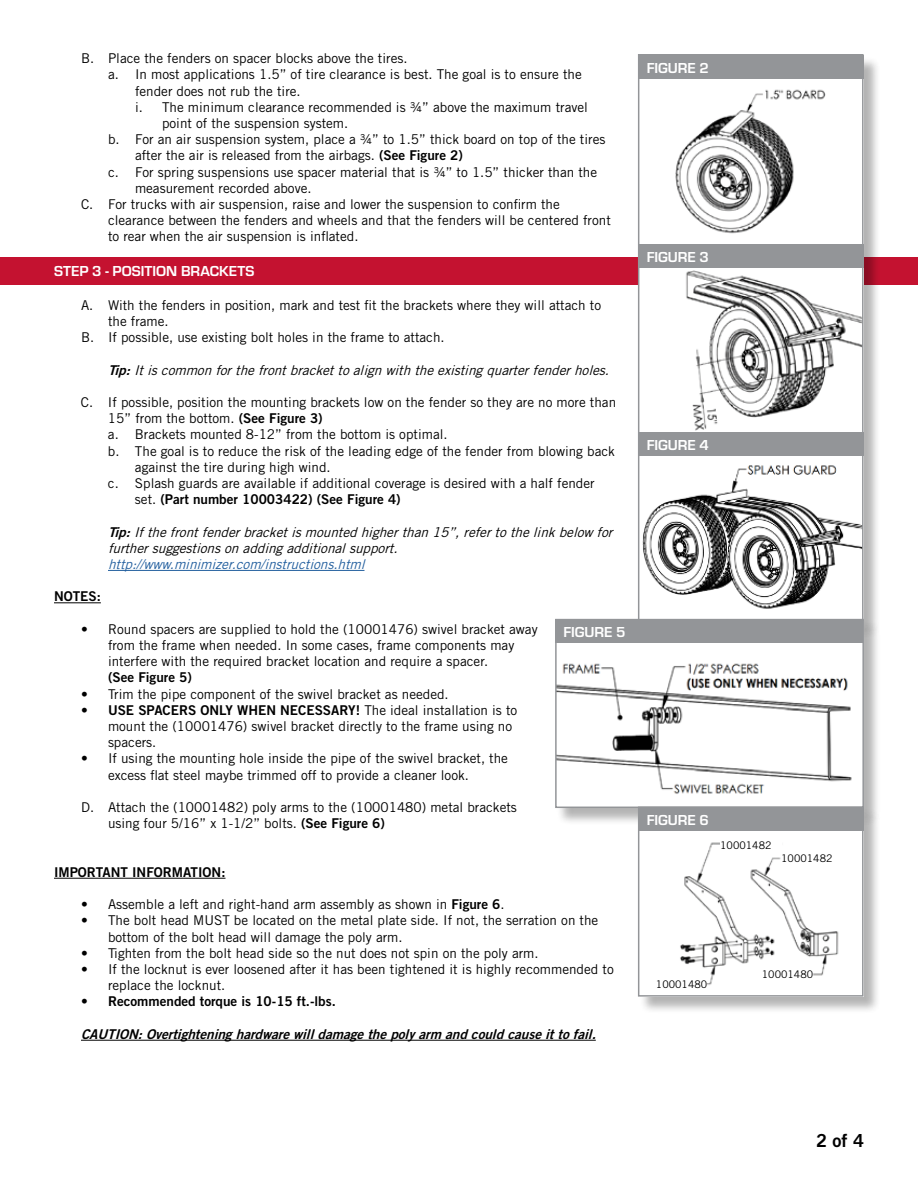
<style>
.page{position:relative;width:918px;height:1188px;background:#fff}
.page>*{position:absolute;margin:0;border:0;box-sizing:border-box;transform-origin:0 0}
.t1{font:18px "Trade Gothic LT Std Bd 2";color:#000}
.t2{font:700 15px "Eurostile";color:#fff}
.t3{font:13.5px/16.2px "Trade Gothic LT Std";color:#000}
.t4{font:italic 13.5px/16.2px "Trade Gothic LT Std";color:#000}
.t5{font:13.5px "Trade Gothic LT Std Bd 2";color:#000}
.t6{font:italic 13.5px "Trade Gothic LT Std Bd 2";color:#000}
.t7{font:italic 13.5px "Trade Gothic LT Std";color:#215e9e}
.t8{font:10.5px "Trade Gothic LT Std";color:#000}
.s1{font-family:"Trade Gothic LT Std Bd 2"}
.s2{font-family:"Trade Gothic LT Std"}
</style>
<div class="page">
<div style="left:0;top:257px;width:918px;height:28px;background:#c41230"></div>
<hr style="left:108px;top:570px;width:256px;height:1px;background:#215e9e">
<hr style="left:54px;top:602px;width:47px;height:1px;background:#000">
<hr style="left:54px;top:878px;width:172px;height:1px;background:#000">
<hr style="left:81px;top:1040px;width:515px;height:1px;background:#000">
<div style="left:639px;top:56px;width:242px;height:582px;background:#000;opacity:.3"></div>
<div style="left:638px;top:55px;width:226px;height:565px;background:#fff"></div>
<img style="left:642px;top:465px;width:219px;height:144px">
<img style="left:686px;top:270px;width:175px;height:161px">
<img style="left:675px;top:89px;width:151px;height:145px">
<div style="left:638px;top:55px;width:226px;height:24px;background:#939598"></div>
<div style="left:638px;top:432px;width:226px;height:24px;background:#939598"></div>
<div style="left:639px;top:244px;width:225px;height:24px;background:#939598"></div>
<div style="left:638px;top:54px;width:226px;height:567px;border:2px solid #939598"></div>
<div style="left:556px;top:620px;width:326px;height:206px;background:#000;opacity:.3"></div>
<div style="left:555px;top:619px;width:309px;height:189px;background:#fff"></div>
<img style="left:558px;top:663px;width:294px;height:131px">
<div style="left:555px;top:619px;width:309px;height:189px;border:2px solid #939598"></div>
<div style="left:555px;top:619px;width:307px;height:24px;background:#939598"></div>
<div style="left:639px;top:808px;width:242px;height:206px;background:#000;opacity:.3"></div>
<div style="left:638px;top:807px;width:226px;height:189px;background:#fff"></div>
<img style="left:680px;top:842px;width:159px;height:143px">
<div style="left:638px;top:807px;width:226px;height:24px;background:#939598"></div>
<div style="left:638px;top:807px;width:226px;height:190px;border:2px solid #939598"></div>
<div style="left:781px;top:850px;width:61px;height:15px;background:#fff"></div>
<div style="left:653px;top:974px;width:54px;height:19px;background:#fff"></div>
<div style="left:759px;top:965px;width:54px;height:19px;background:#fff"></div>
<div style="left:720px;top:838px;width:61px;height:15px;background:#fff"></div>
<p class="t3" style="left:81px;top:50px;width:328px">B. Place the fenders on spacer blocks above the tires.</p>
<p class="t3" style="left:108px;top:66px;width:475px">a. In most applications 1.5” of tire clearance is best. The goal is to ensure the</p>
<p class="t3" style="left:135px;top:83px;width:167px">fender does not rub the tire.</p>
<p class="t3" style="left:135px;top:99px;width:454px">i. The minimum clearance recommended is ¾” above the maximum travel</p>
<p class="t3" style="left:162px;top:115px;width:188px">point of the suspension system.</p>
<p class="t3" style="left:108px;top:131px;width:499px">b. For an air suspension system, place a ¾” to 1.5” thick board on top of the tires</p>
<p class="t3" style="left:135px;top:147px;width:330px">after the air is released from the airbags. <span class="s1">(See Figure 2)</span></p>
<p class="t3" style="left:108px;top:164px;width:491px">c. For spring suspensions use spacer material that is ¾” to 1.5” thicker than the</p>
<p class="t3" style="left:135px;top:180px;width:178px">measurement recorded above.</p>
<p class="t3" style="left:81px;top:196px;width:480px">C. For trucks with air suspension, raise and lower the suspension to confirm the</p>
<p class="t3" style="left:108px;top:212px;width:504px">clearance between the fenders and wheels and that the fenders will be centered front</p>
<p class="t3" style="left:108px;top:228px;width:252px">to rear when the air suspension is inflated.</p>
<p class="t2" style="left:54px;top:260px;width:202px">STEP 3 - POSITION BRACKETS</p>
<p class="t3" style="left:81px;top:297px;width:522px">A. With the fenders in position, mark and test fit the brackets where they will attach to</p>
<p class="t3" style="left:108px;top:313px;width:62px">the frame.</p>
<p class="t3" style="left:81px;top:329px;width:365px">B. If possible, use existing bolt holes in the frame to attach.</p>
<p class="t4" style="left:108px;top:362px;width:507px"><span class="s1">Tip:</span>Itiscommonforthefrontbrackettoalignwiththeexistingquarterfenderholes.</p>
<p class="t3" style="left:81px;top:394px;width:537px">C. If possible, position the mounting brackets low on the fender so they are no more than</p>
<p class="t3" style="left:108px;top:410px;width:216px">15” from the bottom. <span class="s1">(See Figure 3)</span></p>
<p class="t3" style="left:108px;top:426px;width:341px">a. Brackets mounted 8-12” from the bottom is optimal.</p>
<p class="t3" style="left:108px;top:443px;width:508px">b. The goal is to reduce the risk of the leading edge of the fender from blowing back</p>
<p class="t3" style="left:135px;top:459px;width:197px">against the tire during high wind.</p>
<p class="t3" style="left:108px;top:475px;width:488px">c. Splash guards are available if additional coverage is desired with a half fender</p>
<p class="t5" style="left:135px;top:491px;width:267px"><span class="s2">set.</span> (Part number 10003422) (See Figure 4)</p>
<p class="t4" style="left:108px;top:524px;width:510px"><span class="s1">Tip:</span>Ifthefrontfenderbracketismountedhigherthan15”,refertothelinkbelow for furthersuggestionsonaddingadditionalsupport.</p>
<p class="t7" style="left:108px;top:556px;width:262px">http://www.minimizer.com/instructions.html</p>
<p class="t5" style="left:54px;top:588px;width:48px">NOTES:</p>
<p class="t3" style="left:108px;top:621px;width:431px;text-indent:-27px">• Round spacers are supplied to hold the (10001476) swivel bracket away from the frame when needed. In some cases, frame components may interfere with the required bracket location and require a spacer.</p>
<p class="t5" style="left:108px;top:669px;width:85px">(See Figure 5)</p>
<p class="t3" style="left:81px;top:686px;width:369px">• Trim the pipe component of the swivel bracket as needed.</p>
<p class="t5" style="left:81px;top:702px;width:438px">• USE SPACERS ONLY WHEN NECESSARY! <span class="s2">The ideal installation is to</span></p>
<p class="t3" style="left:108px;top:718px;width:406px">mount the (10001476) swivel bracket directly to the frame using no spacers.</p>
<p class="t3" style="left:108px;top:750px;width:402px;text-indent:-27px">• If using the mounting hole inside the pipe of the swivel bracket, the excess flat steel maybe trimmed off to provide a cleaner look.</p>
<p class="t3" style="left:108px;top:799px;width:410px;text-indent:-27px">D. Attach the (10001482) poly arms to the (10001480) metal brackets using four 5/16” x 1-1/2” bolts. <span class="s1">(See Figure 6)</span></p>
<p class="t5" style="left:54px;top:864px;width:173px">IMPORTANT INFORMATION:</p>
<p class="t3" style="left:81px;top:896px;width:425px">• Assemble a left and right-hand arm assembly as shown in <span class="s1">Figure 6</span>.</p>
<p class="t3" style="left:108px;top:912px;width:492px;text-indent:-27px">• The bolt head MUST be located on the metal plate side. If not, the serration on the bottom of the bolt head will damage the poly arm.</p>
<p class="t3" style="left:81px;top:945px;width:459px">• Tighten from the bolt head side so the nut does not spin on the poly arm.</p>
<p class="t3" style="left:108px;top:961px;width:507px;text-indent:-27px">• If the locknut is ever loosened after it has been tightened it is highly recommended to replace the locknut.</p>
<p class="t5" style="left:81px;top:993px;width:256px">• Recommended torque is 10-15 ft.-lbs.</p>
<p class="t6" style="left:81px;top:1026px;width:521px">CAUTION:Overtighteninghardwarewilldamagethepolyarm andcouldcauseittofail.</p>
<p class="t2" style="left:563px;top:622px;width:64px">FIGURE 5</p>
<p class="t2" style="left:647px;top:57px;width:64px">FIGURE 2</p>
<p class="t2" style="left:647px;top:246px;width:64px">FIGURE 3</p>
<p class="t2" style="left:647px;top:434px;width:64px">FIGURE 4</p>
<p class="t2" style="left:647px;top:809px;width:64px">FIGURE 6</p>
<p class="t8" style="left:720px;top:839px;width:53px">10001482</p>
<p class="t8" style="left:781px;top:851px;width:53px">10001482</p>
<p class="t8" style="left:656px;top:978px;width:53px">10001480</p>
<p class="t8" style="left:762px;top:968px;width:53px">10001480</p>
<h1 class="t1" style="left:816px;top:1129px;width:49px">2 of 4</h1>
</div>
